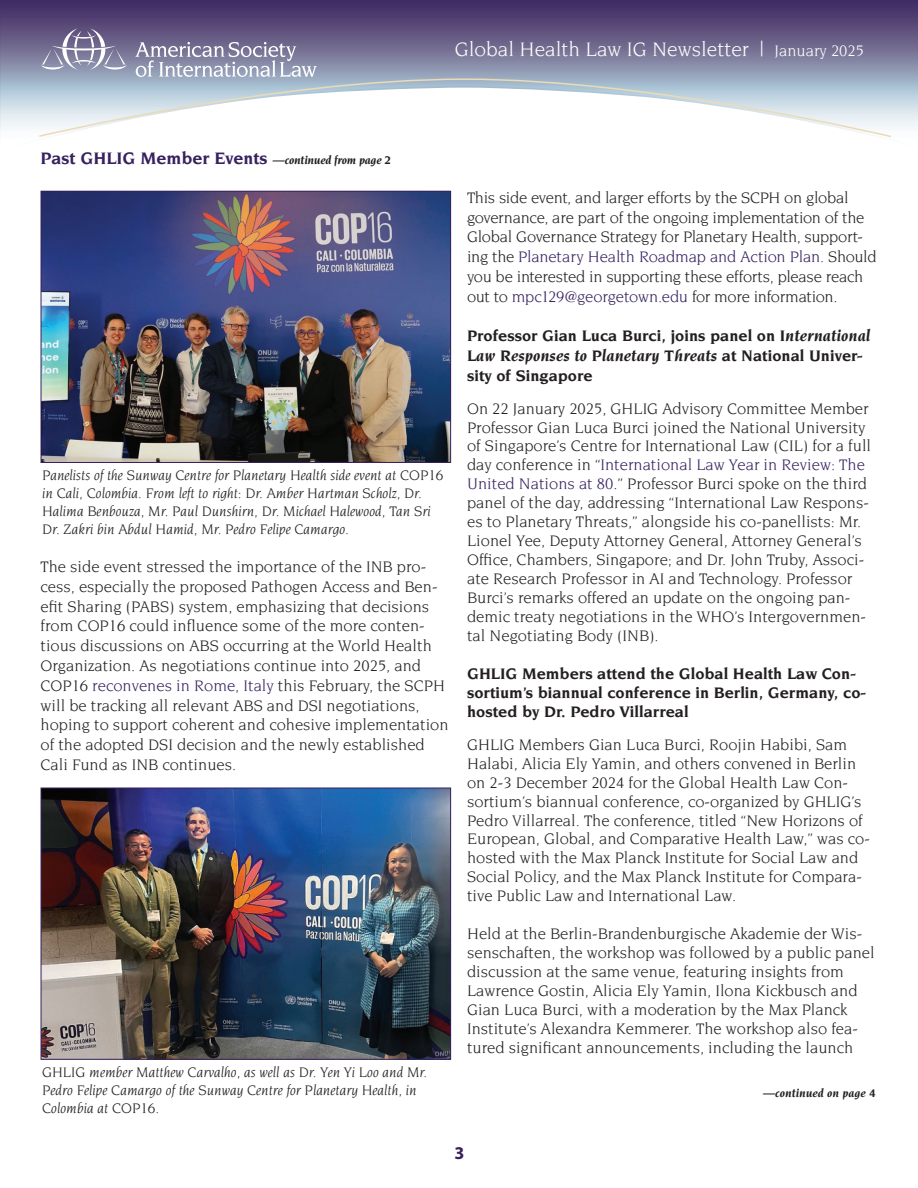
<style>
.page{position:relative;width:918px;height:1188px;background:#fff}
.page>*{position:absolute;margin:0;border:0;box-sizing:border-box;transform-origin:0 0}
.t1{font:21px "Novarese Std";color:#fff}
.t2{font:700 18px "Novarese Std";color:#37215f}
.t3{font:700 18px "Myriad Pro";color:#37215f}
.t4{font:16.5px/19px "Novarese Std";color:#231f20}
.t5{font:16.5px/19.8px "Novarese Std";letter-spacing:-.02em;color:#231f20}
.t6{font:700 16.5px/19.8px "Novarese Std";color:#231f20}
.t7{font:italic 15px/18px "Novarese Std";color:#231f20}
.t8{font:italic 700 12px "Novarese Std";color:#231f20}
.s1{font-style:italic;font-size:12px;color:#231f20}
.s2{font-size:16.5px}
.s3{color:#37215f}
.s4{font-style:italic}
</style>
<div class="page">
<svg style="left:0;top:0;width:918px;height:133px;background:#6c648c"></svg>
<svg style="left:135px;top:42px;width:182px;height:35px;background:#9d9eb5"></svg>
<svg style="left:41px;top:28px;width:86px;height:42px;background:#8b87a4"></svg>
<svg style="left:38px;top:78px;width:854px;height:59px"></svg>
<img style="left:43px;top:193px;width:406px;height:268px">
<div style="left:41px;top:191px;width:410px;height:272px;border:1px solid #37215f"></div>
<img style="left:43px;top:790px;width:406px;height:268px">
<div style="left:41px;top:788px;width:410px;height:272px;border:1px solid #37215f"></div>
<p class="t2" style="left:41px;top:148px;width:352px">Past GHLIG Member Events <span class="s1">—continued from page 2</span></p>
<p class="t1" style="left:455px;top:38px;width:411px">Global Health Law IG Newsletter | <span class="s2">January 2025</span></p>
<p class="t7" style="left:42px;top:466px;width:403px">Panelists of the Sunway Centre for Planetary Health side event at COP16 in Cali, Colombia. From left to right: Dr. Amber Hartman Scholz, Dr.<br>Halima Benbouza, Mr. Paul Dunshirn, Dr. Michael Halewood, Tan Sri Dr. Zakri bin Abdul Hamid, Mr. Pedro Felipe Camargo.</p>
<p class="t4" style="left:40px;top:556px;width:410px;line-height:19.8px">The side event stressed the importance of the INB pro&shy;cess, especially the proposed Pathogen Access and Ben&shy;efit Sharing (PABS) system, emphasizing that decisions from COP16 could influence some of the more conten&shy;tious discussions on ABS occurring at the World Health Organization. As negotiations continue into 2025, and COP16 <span class="s3">reconvenes in Rome, Italy</span> this February, the SCPH will be tracking all relevant ABS and DSI negotiations, hoping to support coherent and cohesive implementation of the adopted DSI decision and the newly established Cali Fund as INB continues.</p>
<p class="t7" style="left:42px;top:1063px;width:387px">GHLIG member Matthew Carvalho, as well as Dr. Yen Yi Loo and Mr.<br>Pedro Felipe Camargo of the Sunway Centre for Planetary Health, in<br>Colombia at COP16.</p>
<p class="t5" style="left:467px;top:187px;width:411px">This side event, and larger efforts by the SCPH on global governance, are part of the ongoing implementation of the Global Governance Strategy for Planetary Health, support&shy;ing the <span class="s3">Planetary Health Roadmap and Action Plan.</span> Should you be interested in supporting these efforts, please reach out to <span class="s3">mpc129@georgetown.edu</span> for more information.</p>
<p class="t6" style="left:467px;top:326px;width:405px">Professor Gian Luca Burci, joins panel on <span class="s4">International<br>Law Responses to Planetary Threats</span> at National Univer&shy;sity of Singapore</p>
<p class="t4" style="left:467px;top:399px;width:406px">On 22 January 2025, GHLIG Advisory Committee Member Professor Gian Luca Burci joined the National University of Singapore’s Centre for International Law (CIL) for a full day conference in “<span class="s3">International Law Year in Review: The United Nations at 80</span>.” Professor Burci spoke on the third panel of the day, addressing “International Law Respons&shy;es to Planetary Threats,” alongside his co-panellists: Mr.<br>Lionel Yee, Deputy Attorney General, Attorney General’s Office, Chambers, Singapore; and Dr. John Truby, Associ&shy;ate Research Professor in AI and Technology. Professor Burci’s remarks offered an update on the ongoing pan&shy;demic treaty negotiations in the WHO’s Intergovernmen&shy;tal Negotiating Body (INB).</p>
<p class="t6" style="left:467px;top:664px;width:400px;line-height:18.9px">GHLIG Members attend the Global Health Law Con&shy;sortium’s biannual conference in Berlin, Germany, co&shy;hosted by Dr. Pedro Villarreal</p>
<p class="t4" style="left:467px;top:735px;width:404px">GHLIG Members Gian Luca Burci, Roojin Habibi, Sam Halabi, Alicia Ely Yamin, and others convened in Berlin on 2-3 December 2024 for the Global Health Law Con&shy;sortium’s biannual conference, co-organized by GHLIG’s Pedro Villarreal. The conference, titled “New Horizons of European, Global, and Comparative Health Law,” was co&shy;hosted with the Max Planck Institute for Social Law and Social Policy, and the Max Planck Institute for Compara&shy;tive Public Law and International Law.</p>
<p class="t4" style="left:467px;top:924px;width:409px">Held at the Berlin-Brandenburgische Akademie der Wis&shy;senschaften, the workshop was followed by a public panel discussion at the same venue, featuring insights from Lawrence Gostin, Alicia Ely Yamin, Ilona Kickbusch and Gian Luca Burci, with a moderation by the Max Planck Institute’s Alexandra Kemmerer. The workshop also fea&shy;tured significant announcements, including the launch</p>
<p class="t8" style="left:763px;top:1087px;width:114px">—continued on page 4</p>
<p class="t3" style="left:454px;top:1141px;width:11px">3</p>
</div>
